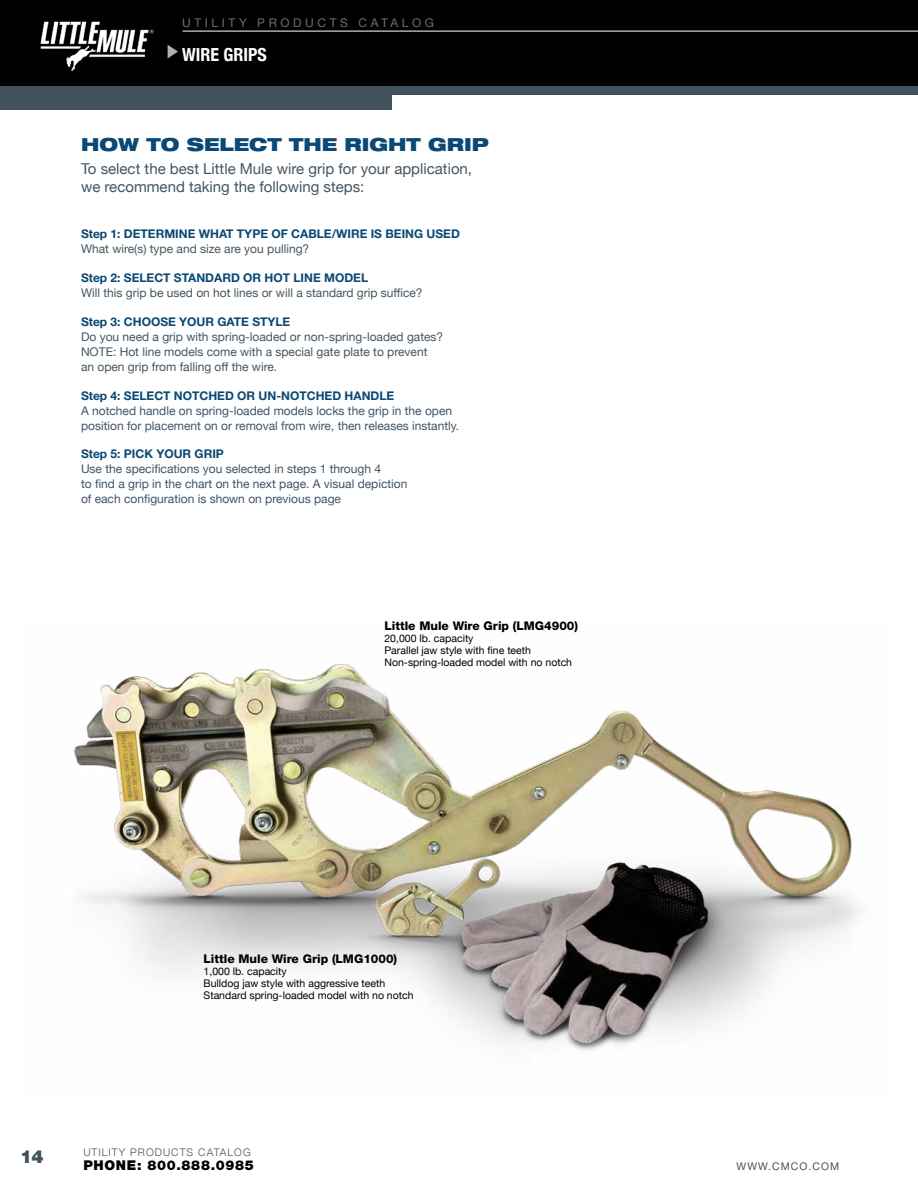
<style>
.page{position:relative;width:918px;height:1188px;background:#fff}
.page>*{position:absolute;margin:0;border:0;box-sizing:border-box;transform-origin:0 0}
.t1{font:900 expanded 18px "Helvetica Neue LT Pro";color:#0a4875}
.t2{font:700 condensed 18px "Helvetica Neue";color:#fff}
.t3{font:900 18px "Helvetica Neue LT Pro";color:#40535d}
.t4{font:15px/18px "Helvetica Neue";color:#455560}
.t5{font:900 13.5px "Helvetica Neue LT Pro";letter-spacing:.05em;color:#000}
.t6{font:12px/15px "Helvetica Neue";color:#415465}
.t7{font:12px/15px "Helvetica Neue";color:#455560}
.t8{font:700 12px "Helvetica Neue LT Pro";color:#0a4875}
.t9{font:800 12px "Helvetica Neue LT Pro";color:#000}
.t10{font:12px "Helvetica Neue";letter-spacing:.3em;color:#6d6e71}
.t11{font:10.5px/12px "Helvetica Neue";color:#000}
.t12{font:300 10.5px "Helvetica Neue";letter-spacing:.1em;color:#40535d}
.t13{font:10.5px "Helvetica Neue";letter-spacing:.1em;color:#40535d}
</style>
<div class="page">
<div style="left:0;top:0;width:918px;height:90px;background:#000"></div>
<div style="left:0;top:87px;width:392px;height:23px;background:#40535d"></div>
<div style="left:0;top:87px;width:918px;height:8px;background:#40535d"></div>
<svg style="left:168px;top:45px;width:10px;height:13px"></svg>
<hr style="left:183px;top:31px;width:735px;height:1px;background:#fff">
<img style="left:73px;top:664px;width:786px;height:386px">
<img style="left:40px;top:21px;width:114px;height:49px">
<p class="t10" style="left:182px;top:14px;width:253px">UTILITY PRODUCTS CATALOG</p>
<h1 class="t2" style="left:182px;top:40px;width:86px">WIRE GRIPS</h1>
<h1 class="t1" style="left:81px;top:133px;width:409px">HOW TO SELECT THE RIGHT GRIP</h1>
<p class="t4" style="left:81px;top:161px;width:393px">To select the best Little Mule wire grip for your application, we recommend taking the following steps:</p>
<p class="t8" style="left:81px;top:226px;width:380px">Step 1: DETERMINE WHAT TYPE OF CABLE/WIRE IS BEING USED</p>
<p class="t7" style="left:81px;top:242px;width:230px">What wire(s) type and size are you pulling?</p>
<p class="t8" style="left:81px;top:270px;width:289px">Step 2: SELECT STANDARD OR HOT LINE MODEL</p>
<p class="t7" style="left:81px;top:286px;width:343px">Will this grip be used on hot lines or will a standard grip suffice?</p>
<p class="t8" style="left:81px;top:314px;width:211px">Step 3: CHOOSE YOUR GATE STYLE</p>
<p class="t7" style="left:81px;top:330px;width:364px">Do you need a grip with spring-loaded or non-spring-loaded gates?<br>NOTE: Hot line models come with a special gate plate to prevent an open grip from falling off the wire.</p>
<p class="t8" style="left:81px;top:389px;width:315px">Step 4: SELECT NOTCHED OR UN-NOTCHED HANDLE</p>
<p class="t6" style="left:81px;top:404px;width:380px">A notched handle on spring-loaded models locks the grip in the open position for placement on or removal from wire, then releases instantly.</p>
<p class="t8" style="left:81px;top:447px;width:144px">Step 5: PICK YOUR GRIP</p>
<p class="t6" style="left:81px;top:462px;width:328px">Use the specifications you selected in steps 1 through 4<br>to find a grip in the chart on the next page. A visual depiction of each configuration is shown on previous page</p>
<p class="t9" style="left:384px;top:618px;width:195px">Little Mule Wire Grip (LMG4900)</p>
<p class="t11" style="left:384px;top:632px;width:189px">20,000 lb. capacity<br>Parallel jaw style with fine teeth<br>Non-spring-loaded model with no notch</p>
<p class="t9" style="left:204px;top:952px;width:195px">Little Mule Wire Grip (LMG1000)</p>
<p class="t11" style="left:204px;top:966px;width:212px">1,000 lb. capacity<br>Bulldog jaw style with aggressive teeth<br>Standard spring-loaded model with no notch</p>
<h1 class="t3" style="left:20px;top:1146px;width:25px">14</h1>
<p class="t12" style="left:83px;top:1144px;width:169px">UTILITY PRODUCTS CATALOG</p>
<p class="t5" style="left:83px;top:1157px;width:172px">PHONE: 800.888.0985</p>
<p class="t13" style="left:737px;top:1159px;width:104px">WWW.CMCO.COM</p>
</div>
